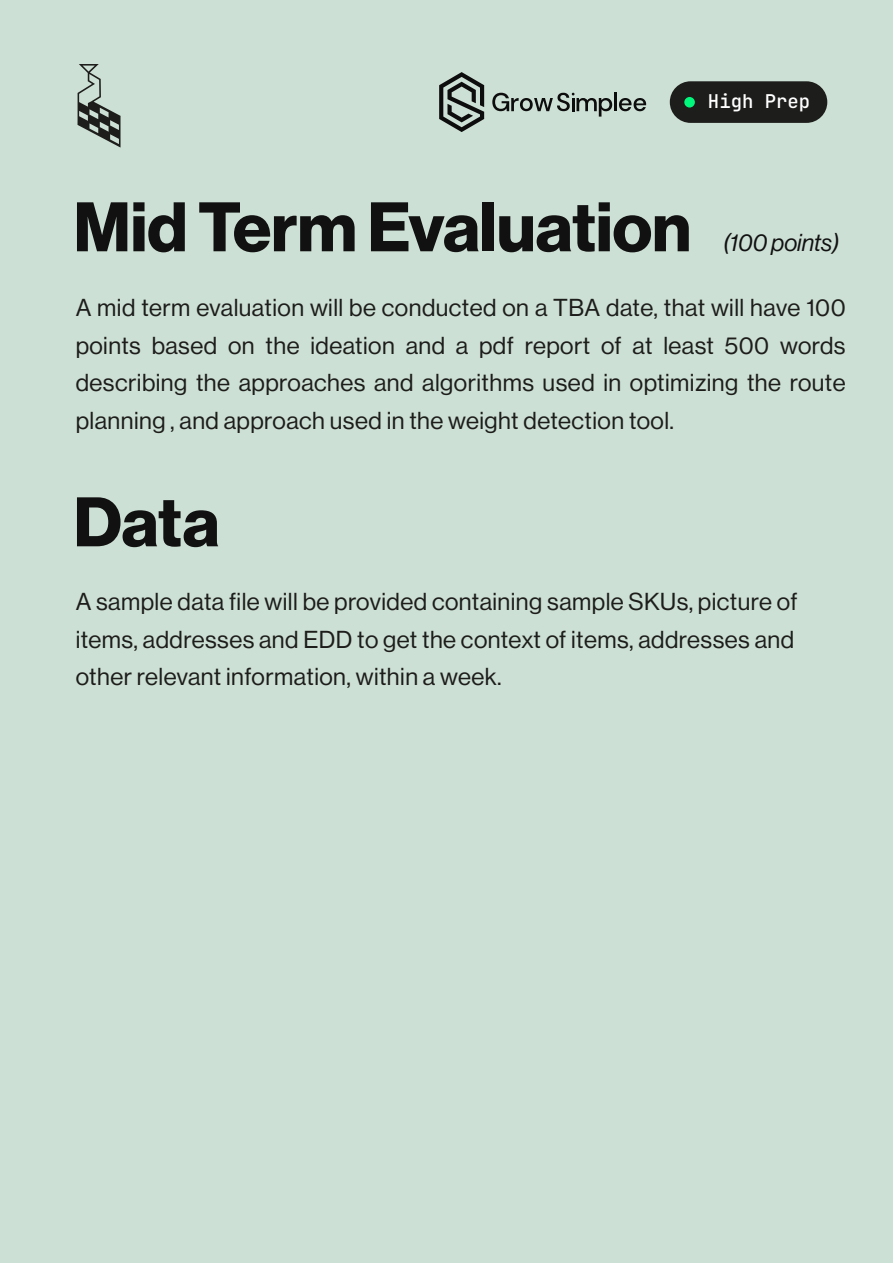
<style>
.page{position:relative;width:893px;height:1263px;background:#fff}
.page>*{position:absolute;margin:0;border:0;box-sizing:border-box;transform-origin:0 0}
.t1{font:700 68.4px "Neue Haas Display";color:#111}
.t2{font:24px/37.5px "Neue Haas Display";letter-spacing:.02em;color:#1d1d1b;text-align:justify}
.t3{font:italic 24px "Neue Haas Display";color:#111}
.t4{font:18.9px "Jet Brains Mono";color:#fff}
</style>
<div class="page">
<div style="left:0;top:0;width:30px;height:1263px;background:#cde0d5"></div>
<div style="left:4px;top:0;width:889px;height:1263px;background:#cde0d5"></div>
<svg style="left:78px;top:64px;width:43px;height:84px"></svg>
<div style="left:670px;top:81px;width:157px;height:42px;background:#1d1d1b;border-radius:21px"></div>
<div style="left:684px;top:97px;width:11px;height:11px;background:#00f97c;border-radius:50%"></div>
<svg style="left:439px;top:72px;width:45px;height:60px"></svg>
<svg style="left:492px;top:93px;width:120px;height:24px"></svg>
<hr style="left:614px;top:93px;width:3px;height:18px;background:#0d0d0d">
<svg style="left:619px;top:98px;width:27px;height:13px"></svg>
<p class="t4" style="left:708px;top:88px;width:104px">High Prep</p>
<h1 class="t1" style="left:74px;top:187px;width:619px">Mid Term Evaluation</h1>
<p class="t3" style="left:723px;top:229px;width:118px">(100 points)</p>
<p class="t2" style="left:76px;top:289px;width:771px">A mid term evaluation will be conducted on a TBA date, that will have 100 points based on the ideation and a pdf report of at least 500 words describing the approaches and algorithms used in optimizing the route planning , and approach used in the weight detection tool.</p>
<h1 class="t1" style="left:74px;top:482px;width:148px">Data</h1>
<p class="t2" style="left:76px;top:583px;width:723px;text-align:left">A sample data file will be provided containing sample SKUs, picture of items, addresses and EDD to get the context of items, addresses and other relevant information, within a week.</p>
</div>
